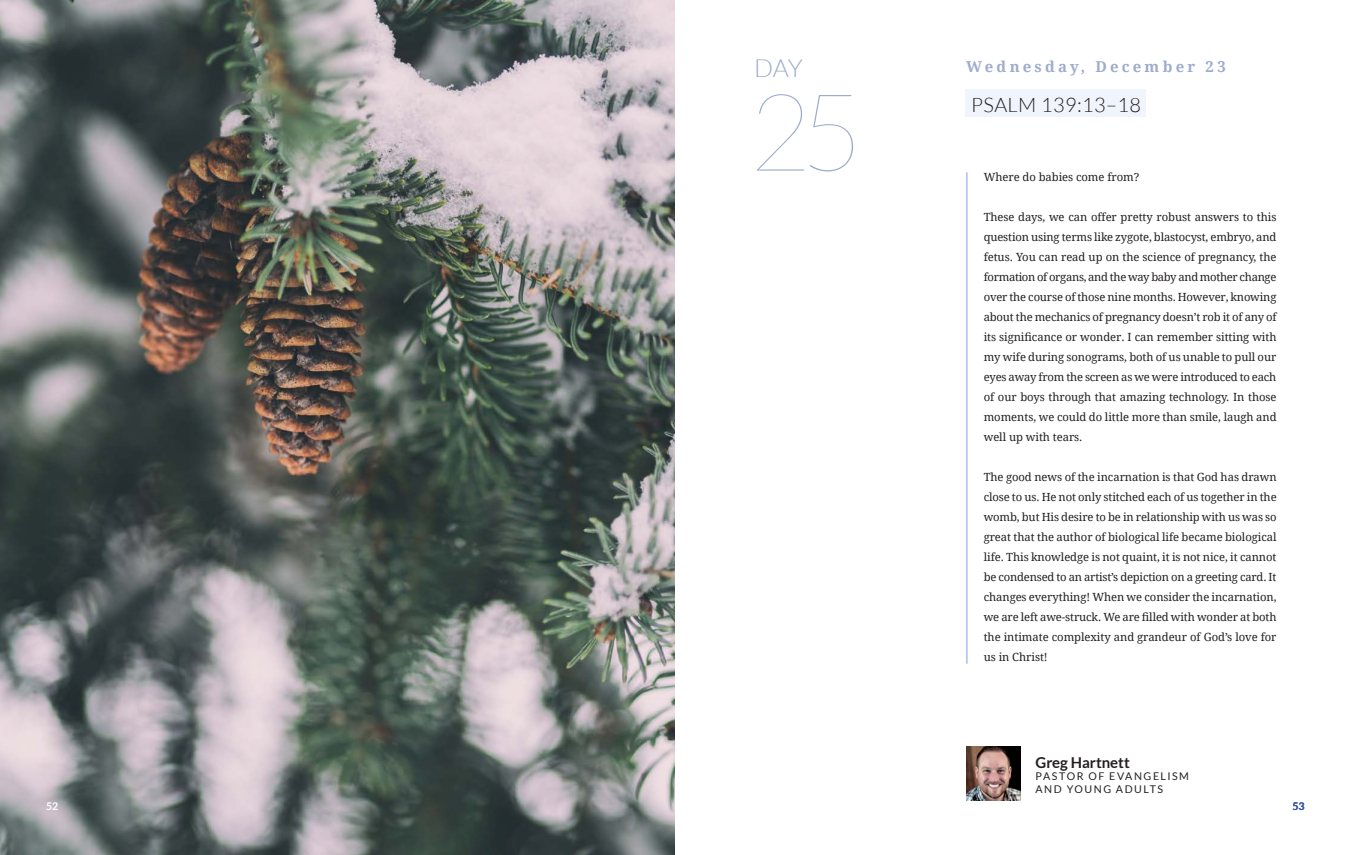
<style>
.page{position:relative;width:1350px;height:855px;background:#fff}
.page>*{position:absolute;margin:0;border:0;box-sizing:border-box;transform-origin:0 0}
.t1{font:100 108px "Lato";color:#9eaccc}
.t2{font:300 25px "Lato";color:#9eaccc}
.t3{font:300 20px "Lato";letter-spacing:.02em;color:#231f20}
.t4{font:700 15px "Droid Serif";letter-spacing:.21em;color:#9eaccc}
.t5{font:700 15px "Lato";letter-spacing:-.005em;color:#231f20}
.body-black{font:11.25px/20px "Droid Serif";letter-spacing:-.005em;color:#231f20;text-align:justify}
.t6{font:10.62px/12.8px "Lato";letter-spacing:.145em;color:#231f20}
.t7{font:700 10.62px "Lato";color:#3c5999}
.t8{font:700 10.62px "Lato";color:#fff}
</style>
<div class="page">
<img style="left:0;top:0;width:675px;height:855px">
<div style="left:966px;top:90px;width:180px;height:27px;background:#f0f4fc"></div>
<hr style="left:966px;top:172px;width:2px;height:492px;background:#9ab3e8">
<img style="left:966px;top:746px;width:54px;height:54px">
<p class="t8" style="left:46px;top:800px;width:14px">52</p>
<h2 class="t2" style="left:754px;top:55px;width:50px">DAY</h2>
<h1 class="t1" style="left:749px;top:76px;width:115px">25</h1>
<h3 class="t4" style="left:966px;top:56px;width:261px">Wednesday, December 23</h3>
<h3 class="t3" style="left:971px;top:94px;width:171px">PSALM 139:13–18</h3>
<p class="body-black" style="left:984px;top:167px;width:157px">Where do babies come from?</p>
<p class="body-black" style="left:984px;top:207px;width:294px">These days, we can offer pretty robust answers to this question using terms like zygote, blastocyst, embryo, and fetus. You can read up on the science of pregnancy, the formation of organs, and the way baby and mother change over the course of those nine months. However, knowing about the mechanics of pregnancy doesn’t rob it of any of its significance or wonder. I can remember sitting with my wife during sonograms, both of us unable to pull our eyes away from the screen as we were introduced to each of our boys through that amazing technology. In those moments, we could do little more than smile, laugh and well up with tears.</p>
<p class="body-black" style="left:984px;top:467px;width:295px">The good news of the incarnation is that God has drawn close to us. He not only stitched each of us together in the womb, but His desire to be in relationship with us was so great that the author of biological life became biological life. This knowledge is not quaint, it is not nice, it cannot be condensed to an artist’s depiction on a greeting card. It changes everything! When we consider the incarnation, we are left awe-struck. We are filled with wonder at both the intimate complexity and grandeur of God’s love for us in Christ!</p>
<p class="t5" style="left:1036px;top:753px;width:96px">Greg Hartnett</p>
<p class="t6" style="left:1036px;top:770px;width:155px">PASTOR OF EVANGELISM<br>AND YOUNG ADULTS</p>
<p class="t7" style="left:1292px;top:800px;width:14px">53</p>
</div>
